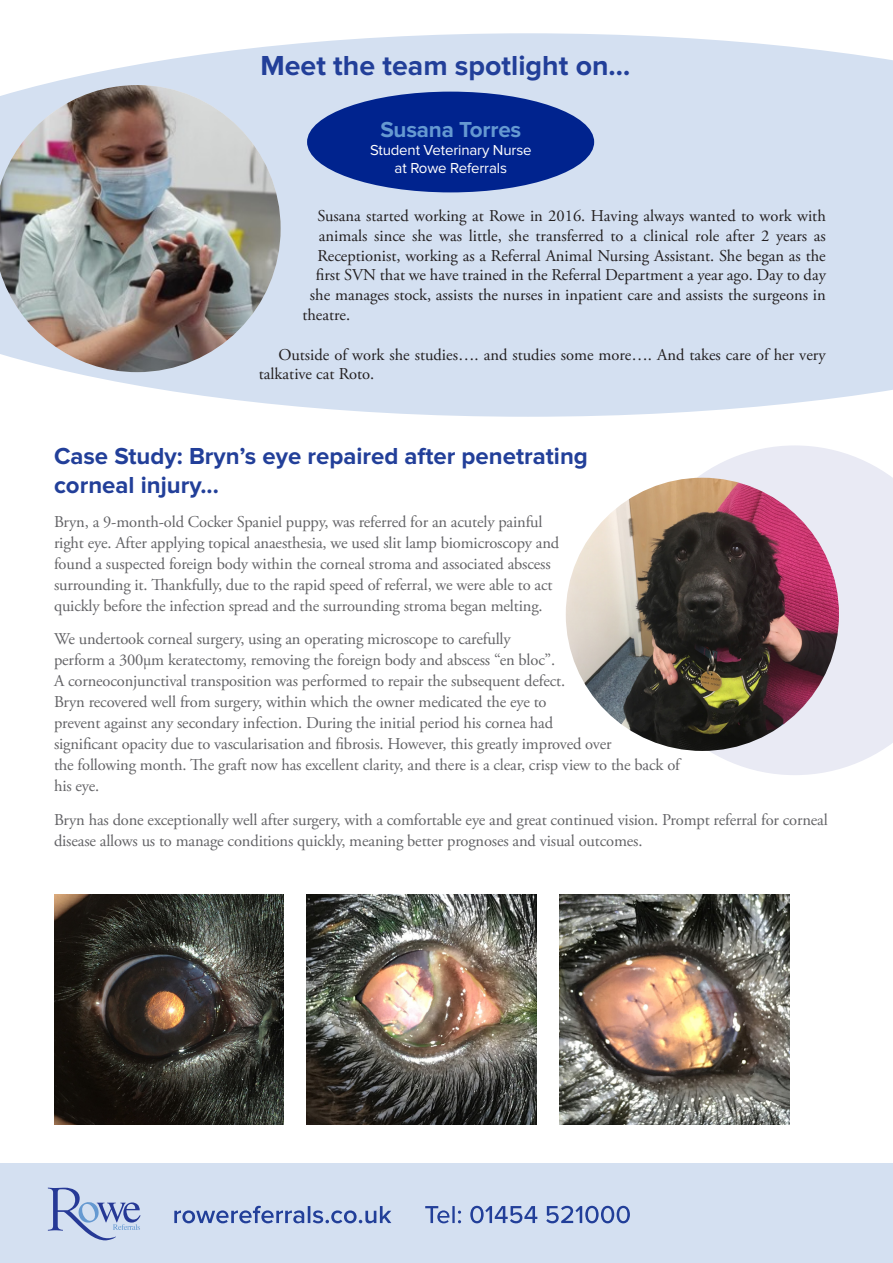
<style>
.page{position:relative;width:893px;height:1263px;background:#fff}
.page>*{position:absolute;margin:0;border:0;box-sizing:border-box;transform-origin:0 0}
.t1{font:700 28.5px "Proxima Nova";color:#223f99}
.t2{font:700 24px/28.5px "Proxima Nova";color:#223f99}
.t3{font:700 22.5px "Proxima Nova";letter-spacing:-.01em;color:#6599d1}
.t4{font:16.5px/21px "Adobe Garamond Pro";letter-spacing:-.01em;color:#636366}
.t5{font:16.5px/19.8px "Adobe Garamond Pro";color:#231f20}
.t6{font:15px/18px "Proxima Nova";letter-spacing:-.01em;color:#fff;text-align:center}
</style>
<div class="page">
<div style="left:0;top:1164px;width:893px;height:99px;background:#d4e0f1"></div>
<svg style="left:48px;top:1187px;width:93px;height:53px"></svg>
<svg style="left:174px;top:1206px;width:456px;height:17px"></svg>
<svg style="left:42px;top:33px;width:851px;height:384px;background:#d7e2f2"></svg>
<div style="left:307px;top:92px;width:287px;height:100px;background:#00238e;border-radius:50%"></div>
<img style="left:0;top:85px;width:281px;height:287px">
<svg style="left:630px;top:445px;width:263px;height:330px;fill:#e9eaf4"></svg>
<img style="left:566px;top:478px;width:273px;height:273px;border-radius:137px">
<img style="left:307px;top:894px;width:229px;height:230px">
<img style="left:560px;top:894px;width:229px;height:230px">
<img style="left:54px;top:894px;width:230px;height:230px">
<p class="t1" style="left:260px;top:49px;width:371px">Meet the team spotlight on…</p>
<p class="t3" style="left:380px;top:117px;width:142px">Susana Torres</p>
<p class="t6" style="left:370px;top:141px;width:163px">Student Veterinary Nurse at Rowe Referrals</p>
<p class="t5" style="left:317px;top:206px;width:510px">Susana started working at Rowe in 2016. Having always wanted to work with</p>
<p class="t5" style="left:319px;top:226px;width:508px">animals since she was little, she transferred to a clinical role after 2 years as</p>
<p class="t5" style="left:317px;top:246px;width:510px">Receptionist, working as a Referral Animal Nursing Assistant. She began as the</p>
<p class="t5" style="left:316px;top:266px;width:512px">first SVN that we have trained in the Referral Department a year ago. Day to day</p>
<p class="t5" style="left:310px;top:286px;width:517px">she manages stock, assists the nurses in inpatient care and assists the surgeons in</p>
<p class="t5" style="left:302px;top:305px;width:49px">theatre.</p>
<p class="t5" style="left:259px;top:345px;width:568px;text-indent:20px">Outside of work she studies…. and studies some more…. And takes care of her very talkative cat Roto.</p>
<p class="t2" style="left:54px;top:443px;width:535px">Case Study: Bryn’s eye repaired after penetrating corneal injury...</p>
<p class="t4" style="left:54px;top:511px;width:507px">Bryn, a 9-month-old Cocker Spaniel puppy, was referred for an acutely painful right eye. After applying topical anaesthesia, we used slit lamp biomicroscopy and found a suspected foreign body within the corneal stroma and associated abscess surrounding it. Thankfully, due to the rapid speed of referral, we were able to act quickly before the infection spread and the surrounding stroma began melting.</p>
<p class="t4" style="left:54px;top:629px;width:627px">We undertook corneal surgery, using an operating microscope to carefully<br>perform a 300µm keratectomy, removing the foreign body and abscess “en bloc”.<br>A corneoconjunctival transposition was performed to repair the subsequent defect.<br>Bryn recovered well from surgery, within which the owner medicated the eye to<br>prevent against any secondary infection. During the initial period his cornea had<br>significant opacity due to vascularisation and fibrosis. However, this greatly improved over<br>the following month. The graft now has excellent clarity, and there is a clear, crisp view to the back of his eye.</p>
<p class="t4" style="left:54px;top:810px;width:775px">Bryn has done exceptionally well after surgery, with a comfortable eye and great continued vision. Prompt referral for corneal disease allows us to manage conditions quickly, meaning better prognoses and visual outcomes.</p>
</div>
